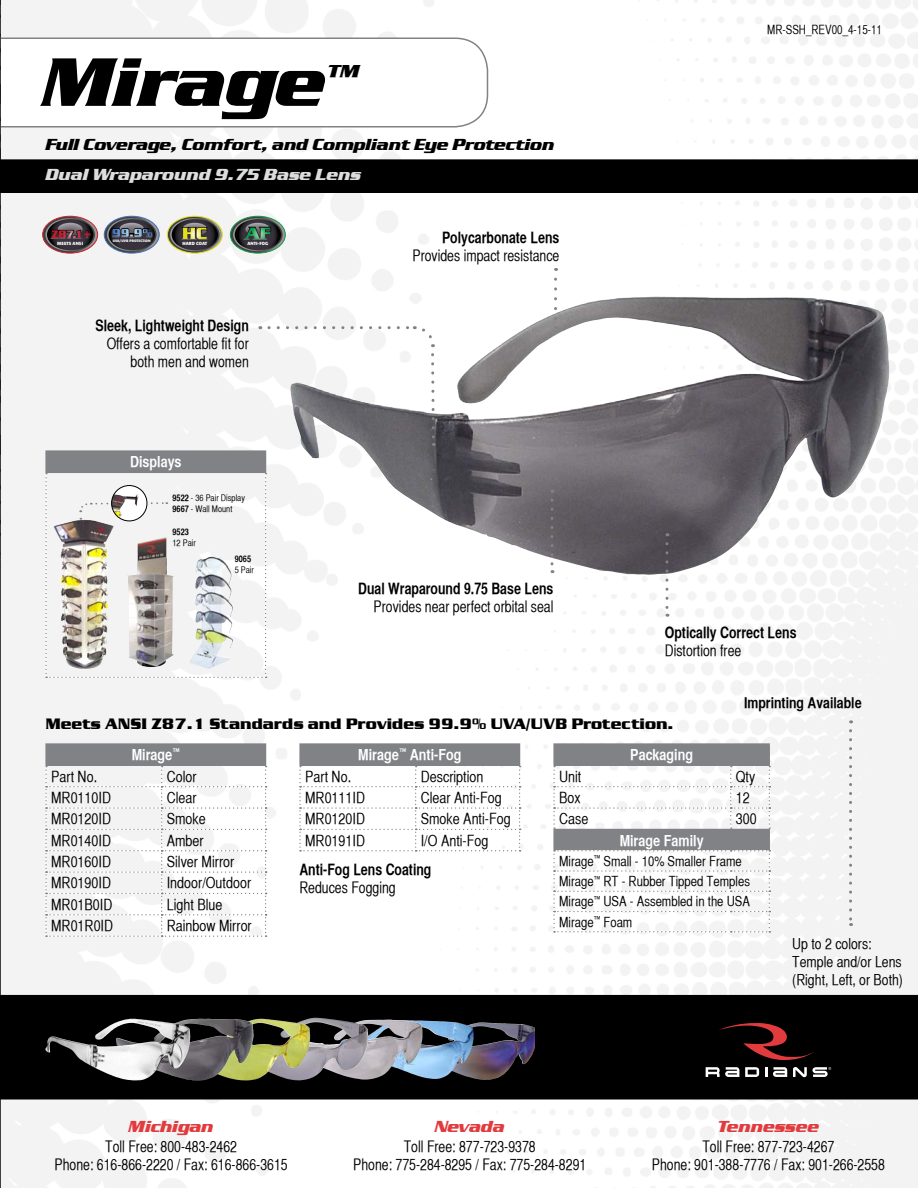
<style>
.page{position:relative;width:918px;height:1188px;background:#fff}
.page>*{position:absolute;margin:0;border:0;box-sizing:border-box;transform-origin:0 0}
.t1{font:italic 700 71.25px "Serpentine D";color:#000}
.t2{font:italic 700 16.5px "Serpentine D";color:#000}
.t3{font:italic 700 16.5px "Serpentine D";color:#dcddde}
.t4{font:italic 700 16.5px "Serpentine D";color:#e23b3e}
.t5{font:15.75px/18px "Helvetica CY Plain";color:#000;text-align:center;scale:.95 1}
.t6{font:15.75px "Helvetica CY Bold";color:#000;scale:.95 1}
.t7{font:15.75px "Serpentine Bold DTC";color:#000;scale:.95 1}
.t8{font:15.3px "Helvetica CY Plain";color:#000}
.t9{font:15.3px "Helvetica CY Bold";color:#fff}
.t10{font:15px/18px "Helvetica CY Plain";color:#000}
.t11{font:15px "Helvetica CY Bold";color:#000}
.t12{font:13.8px/20.2px "Helvetica CY Plain";color:#000}
.t13{font:12.6px "Helvetica CY Plain";color:#000;scale:.95 1}
.t14{font:9px/10.8px "Helvetica CY Plain";color:#000}
.t15{font:9px "Helvetica CY Bold";color:#000}
.t16{font:700 4.5px "Formata";color:#fff}
.t17{font:700 4.5px "Formata";letter-spacing:.02em;color:#fff}
.t18{font:700 3.45px "Formata";color:#fff}
.s1{font-family:"Helvetica CY Bold"}
</style>
<div class="page">
<img style="left:0;top:0;width:918px;height:1188px">
<svg style="left:0;top:37px;width:489px;height:91px"></svg>
<img style="left:289px;top:295px;width:602px;height:280px">
<div style="left:1px;top:160px;width:916px;height:32px;background:#000"></div>
<div style="left:0;top:159px;width:918px;height:34px;border:2px solid #000"></div>
<svg style="left:665px;top:544px;width:3px;height:73px"></svg>
<hr style="left:299px;top:743px;width:117px;height:2px;background:#808285">
<hr style="left:416px;top:743px;width:104px;height:2px;background:#808285">
<svg style="left:299px;top:745px;width:222px;height:106px"></svg>
<hr style="left:45px;top:743px;width:117px;height:2px;background:#808285">
<hr style="left:162px;top:743px;width:104px;height:2px;background:#808285">
<svg style="left:45px;top:745px;width:222px;height:192px"></svg>
<hr style="left:553px;top:743px;width:178px;height:2px;background:#808285">
<hr style="left:731px;top:743px;width:39px;height:2px;background:#808285">
<svg style="left:553px;top:744px;width:217px;height:188px"></svg>
<div style="left:1px;top:996px;width:916px;height:103px;background:#000"></div>
<div style="left:0;top:995px;width:918px;height:105px;border:2px solid #000"></div>
<svg style="left:719px;top:1023px;width:95px;height:37px"></svg>
<svg style="left:706px;top:1067px;width:33px;height:10px"></svg>
<svg style="left:745px;top:1067px;width:14px;height:10px"></svg>
<svg style="left:765px;top:1067px;width:2px;height:10px"></svg>
<svg style="left:773px;top:1067px;width:14px;height:10px"></svg>
<svg style="left:793px;top:1067px;width:38px;height:10px"></svg>
<img style="left:422px;top:1023px;width:111px;height:57px">
<img style="left:368px;top:1020px;width:54px;height:60px">
<img style="left:239px;top:1018px;width:129px;height:63px">
<img style="left:254px;top:1019px;width:5px;height:14px">
<img style="left:116px;top:1019px;width:138px;height:61px">
<img style="left:97px;top:1019px;width:31px;height:15px">
<svg style="left:550px;top:500px;width:4px;height:73px"></svg>
<hr style="left:45px;top:450px;width:221px;height:2px;background:#808285">
<svg style="left:45px;top:452px;width:222px;height:226px"></svg>
<div style="left:112px;top:486px;width:35px;height:35px;background:#fff;border-radius:50%"></div>
<img style="left:112px;top:494px;width:27px;height:25px">
<div style="left:111px;top:485px;width:36px;height:36px;border:1px solid #000;border-radius:50%"></div>
<svg style="left:269px;top:326px;width:167px;height:120px"></svg>
<svg style="left:849px;top:731px;width:3px;height:195px"></svg>
<svg style="left:554px;top:279px;width:3px;height:50px"></svg>
<svg style="left:43px;top:216px;width:55px;height:37px"></svg>
<svg style="left:104px;top:216px;width:55px;height:37px"></svg>
<svg style="left:167px;top:216px;width:55px;height:37px"></svg>
<svg style="left:230px;top:216px;width:55px;height:37px"></svg>
<h1 class="t1" style="left:42px;top:42px;width:317px">Mirage<sup>™</sup></h1>
<p class="t2" style="left:45px;top:135px;width:511px">Full Coverage, Comfort, and Compliant Eye Protection</p>
<p class="t3" style="left:45px;top:166px;width:317px">Dual Wraparound 9.75 Base Lens</p>
<p class="t17" style="left:57px;top:240px;width:27px">MEETS ANSI</p>
<p class="t18" style="left:113px;top:239px;width:39px">UVA/UVB PROTECTION</p>
<p class="t16" style="left:183px;top:240px;width:26px">HARD COAT</p>
<p class="t16" style="left:247px;top:240px;width:22px">ANTI-FOG</p>
<p class="t6" style="left:95px;top:316px;width:163px">Sleek, Lightweight Design</p>
<p class="t5" style="left:107px;top:334px;width:151px;text-align:right">Offers a comfortable fit for both men and women</p>
<p class="t9" style="left:130px;top:453px;width:53px">Displays</p>
<p class="t14" style="left:172px;top:493px;width:74px"><span class="s1">9522</span> - 36 Pair Display<br><span class="s1">9667</span> - Wall Mount</p>
<p class="t15" style="left:172px;top:527px;width:18px">9523</p>
<p class="t14" style="left:172px;top:538px;width:25px">12 Pair</p>
<p class="t15" style="left:235px;top:553px;width:18px">9065</p>
<p class="t14" style="left:235px;top:564px;width:21px">5 Pair</p>
<p class="t6" style="left:442px;top:228px;width:125px">Polycarbonate Lens</p>
<p class="t5" style="left:412px;top:247px;width:156px">Provides impact resistance</p>
<p class="t6" style="left:358px;top:579px;width:207px">Dual Wraparound 9.75 Base Lens</p>
<p class="t5" style="left:374px;top:597px;width:191px">Provides near perfect orbital seal</p>
<p class="t13" style="left:767px;top:23px;width:122px">MR-SSH_REV00_4-15-11</p>
<p class="t6" style="left:665px;top:623px;width:140px">Optically Correct Lens</p>
<p class="t5" style="left:665px;top:641px;width:82px">Distortion free</p>
<p class="t11" style="left:744px;top:694px;width:119px">Imprinting Available</p>
<p class="t7" style="left:45px;top:715px;width:663px">Meets ANSI Z87.1 Standards and Provides 99.9% UVA/UVB Protection.</p>
<p class="t9" style="left:132px;top:746px;width:50px">Mirage<sup>™</sup></p>
<p class="t8" style="left:51px;top:768px;width:48px">Part No.</p>
<p class="t8" style="left:167px;top:768px;width:31px">Color</p>
<p class="t8" style="left:51px;top:789px;width:61px">MR0110ID</p>
<p class="t8" style="left:167px;top:789px;width:31px">Clear</p>
<p class="t8" style="left:51px;top:810px;width:61px">MR0120ID</p>
<p class="t8" style="left:167px;top:810px;width:41px">Smoke</p>
<p class="t8" style="left:51px;top:832px;width:61px">MR0140ID</p>
<p class="t8" style="left:167px;top:832px;width:38px">Amber</p>
<p class="t8" style="left:51px;top:853px;width:61px">MR0160ID</p>
<p class="t8" style="left:167px;top:853px;width:69px">Silver Mirror</p>
<p class="t8" style="left:51px;top:874px;width:61px">MR0190ID</p>
<p class="t8" style="left:167px;top:874px;width:86px">Indoor/Outdoor</p>
<p class="t8" style="left:51px;top:896px;width:63px">MR01B0ID</p>
<p class="t8" style="left:167px;top:896px;width:57px">Light Blue</p>
<p class="t8" style="left:51px;top:917px;width:64px">MR01R0ID</p>
<p class="t8" style="left:167px;top:917px;width:87px">Rainbow Mirror</p>
<p class="t9" style="left:358px;top:746px;width:105px">Mirage<sup>™</sup> Anti-Fog</p>
<p class="t8" style="left:305px;top:768px;width:48px">Part No.</p>
<p class="t8" style="left:421px;top:768px;width:64px">Description</p>
<p class="t8" style="left:305px;top:789px;width:61px">MR0111ID</p>
<p class="t8" style="left:421px;top:789px;width:82px">Clear Anti-Fog</p>
<p class="t8" style="left:305px;top:810px;width:61px">MR0120ID</p>
<p class="t8" style="left:421px;top:810px;width:91px">Smoke Anti-Fog</p>
<p class="t8" style="left:305px;top:832px;width:61px">MR0191ID</p>
<p class="t8" style="left:421px;top:832px;width:69px">I/O Anti-Fog</p>
<p class="t6" style="left:299px;top:860px;width:140px">Anti-Fog Lens Coating</p>
<p class="t5" style="left:299px;top:878px;width:103px">Reduces Fogging</p>
<p class="t9" style="left:630px;top:746px;width:64px">Packaging</p>
<p class="t8" style="left:559px;top:768px;width:24px">Unit</p>
<p class="t8" style="left:736px;top:768px;width:21px">Qty</p>
<p class="t8" style="left:559px;top:789px;width:23px">Box</p>
<p class="t8" style="left:736px;top:789px;width:15px">12</p>
<p class="t8" style="left:559px;top:810px;width:31px">Case</p>
<p class="t8" style="left:736px;top:810px;width:22px">300</p>
<p class="t9" style="left:620px;top:831px;width:85px">Mirage Family</p>
<p class="t12" style="left:559px;top:851px;width:192px">Mirage<sup>™</sup> Small - 10% Smaller Frame<br>Mirage<sup>™</sup> RT - Rubber Tipped Temples<br>Mirage<sup>™</sup> USA - Assembled in the USA<br>Mirage<sup>™</sup> Foam</p>
<p class="t10" style="left:792px;top:935px;width:112px">Up to 2 colors:<br>Temple and/or Lens (Right, Left, or Both)</p>
<p class="t4" style="left:129px;top:1117px;width:86px">Michigan</p>
<p class="t4" style="left:435px;top:1117px;width:71px">Nevada</p>
<p class="t5" style="left:55px;top:1137px;width:247px">Toll Free: 800-483-2462<br>Phone: 616-866-2220 / Fax: 616-866-3615</p>
<p class="t5" style="left:353px;top:1137px;width:247px">Toll Free: 877-723-9378<br>Phone: 775-284-8295 / Fax: 775-284-8291</p>
<p class="t4" style="left:718px;top:1117px;width:103px">Tennessee</p>
<p class="t5" style="left:652px;top:1137px;width:247px">Toll Free: 877-723-4267<br>Phone: 901-388-7776 / Fax: 901-266-2558</p>
</div>
